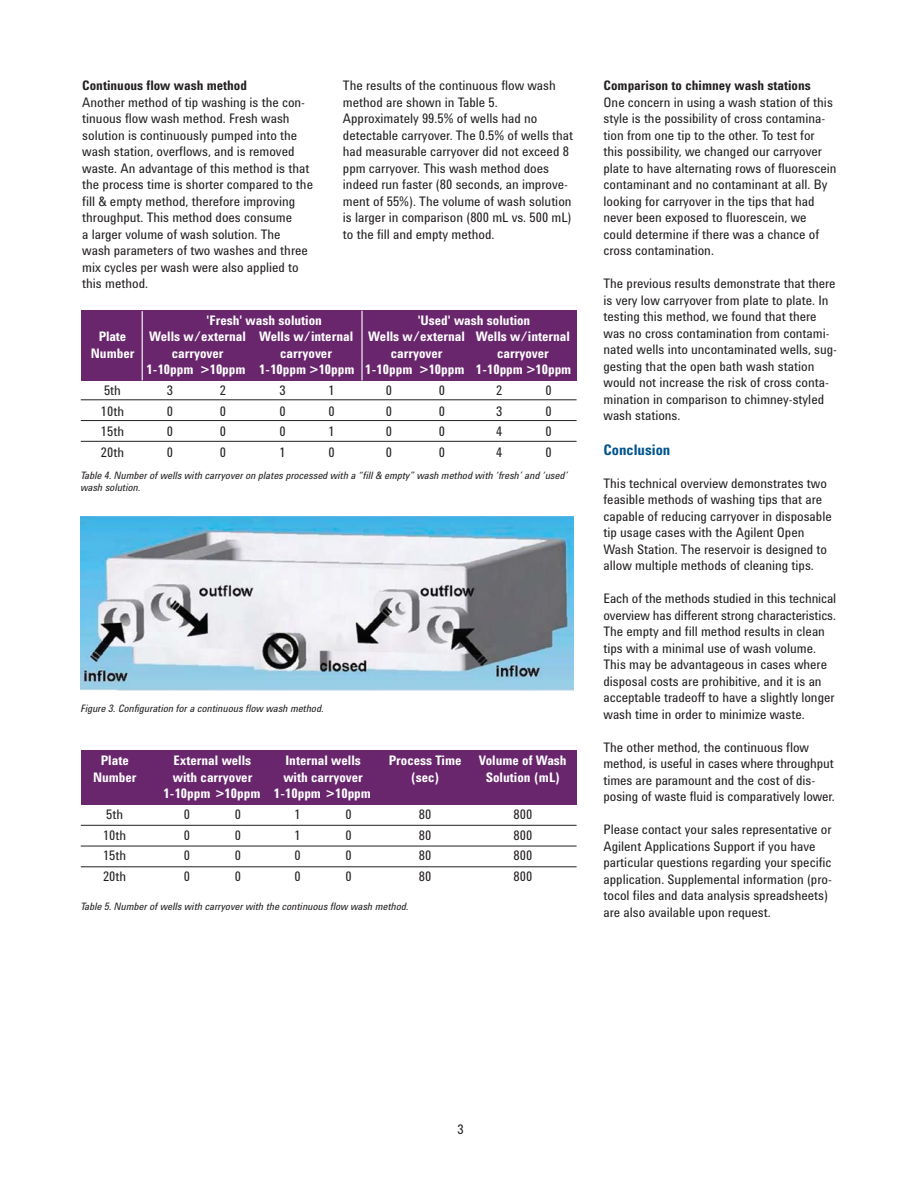
<style>
.page{position:relative;width:918px;height:1188px;background:#fff}
.page>*{position:absolute;margin:0;border:0;box-sizing:border-box;transform-origin:0 0}
.t1{font:700 15px "Agilent Cond";color:#00538e}
.t2{font:13.5px/16.5px "Agilent Cond";color:#231f20}
.t3{font:700 13.5px/16.5px "Agilent Cond";color:#fff}
.t4{font:700 13.5px "Agilent Cond";color:#231f20}
.t5{font:italic 10.5px/12px "Agilent Cond";color:#231f20}
</style>
<div class="page">
<div style="left:81px;top:751px;width:496px;height:54px;background:#69266d"></div>
<div style="left:81px;top:311px;width:496px;height:70px;background:#69266d"></div>
<img style="left:81px;top:517px;width:492px;height:174px">
<hr style="left:142px;top:311px;width:1px;height:69px;background:#fff">
<hr style="left:361px;top:311px;width:2px;height:69px;background:#fff">
<hr style="left:81px;top:399px;width:496px;height:1px;background:#231f20">
<hr style="left:81px;top:420px;width:496px;height:1px;background:#231f20">
<hr style="left:81px;top:441px;width:496px;height:1px;background:#231f20">
<hr style="left:81px;top:825px;width:496px;height:1px;background:#231f20">
<hr style="left:81px;top:846px;width:496px;height:1px;background:#231f20">
<hr style="left:81px;top:866px;width:496px;height:1px;background:#231f20">
<p class="t4" style="left:82px;top:80px;width:166px">Continuous flow wash method</p>
<p class="t2" style="left:82px;top:95px;width:232px">Another method of tip washing is the con&shy;tinuous flow wash method. Fresh wash solution is continuously pumped into the wash station, overflows, and is removed waste. An advantage of this method is that the process time is shorter compared to the fill &amp; empty method, therefore improving throughput. This method does consume<br>a larger volume of wash solution. The<br>wash parameters of two washes and three mix cycles per wash were also applied to this method.</p>
<p class="t2" style="left:343px;top:78px;width:232px">The results of the continuous flow wash method are shown in Table 5.<br>Approximately 99.5% of wells had no detectable carryover. The 0.5% of wells that had measurable carryover did not exceed 8 ppm carryover. This wash method does indeed run faster (80 seconds, an improve&shy;ment of 55%). The volume of wash solution is larger in comparison (800 mL vs. 500 mL) to the fill and empty method.</p>
<p class="t4" style="left:604px;top:80px;width:209px">Comparison to chimney wash stations</p>
<p class="t2" style="left:604px;top:95px;width:235px">One concern in using a wash station of this style is the possibility of cross contamina&shy;tion from one tip to the other. To test for this possibility, we changed our carryover plate to have alternating rows of fluorescein contaminant and no contaminant at all. By looking for carryover in the tips that had never been exposed to fluorescein, we could determine if there was a chance of cross contamination.</p>
<p class="t2" style="left:604px;top:276px;width:235px">The previous results demonstrate that there is very low carryover from plate to plate. In testing this method, we found that there was no cross contamination from contami&shy;nated wells into uncontaminated wells, sug&shy;gesting that the open bath wash station would not increase the risk of cross conta&shy;mination in comparison to chimney-styled wash stations.</p>
<p class="t1" style="left:604px;top:444px;width:68px">Conclusion</p>
<p class="t2" style="left:604px;top:476px;width:230px">This technical overview demonstrates two feasible methods of washing tips that are capable of reducing carryover in disposable tip usage cases with the Agilent Open Wash Station. The reservoir is designed to allow multiple methods of cleaning tips.</p>
<p class="t2" style="left:604px;top:591px;width:234px">Each of the methods studied in this technical overview has different strong characteristics.<br>The empty and fill method results in clean tips with a minimal use of wash volume.<br>This may be advantageous in cases where disposal costs are prohibitive, and it is an acceptable tradeoff to have a slightly longer wash time in order to minimize waste.</p>
<p class="t2" style="left:604px;top:740px;width:233px">The other method, the continuous flow method, is useful in cases where throughput times are paramount and the cost of dis&shy;posing of waste fluid is comparatively lower.</p>
<p class="t2" style="left:604px;top:822px;width:230px">Please contact your sales representative or Agilent Applications Support if you have particular questions regarding your specific application. Supplemental information (pro&shy;tocol files and data analysis spreadsheets) are also available upon request.</p>
<p class="t3" style="left:207px;top:313px;width:117px">'Fresh' wash solution</p>
<p class="t3" style="left:418px;top:313px;width:114px">'Used' wash solution</p>
<p class="t3" style="left:99px;top:329px;width:29px">Plate</p>
<p class="t3" style="left:149px;top:329px;width:422px">Wells w/external Wells w/internal Wells w/external Wells w/internal</p>
<p class="t3" style="left:91px;top:346px;width:45px">Number</p>
<p class="t3" style="left:172px;top:346px;width:53px">carryover</p>
<p class="t3" style="left:280px;top:346px;width:53px">carryover</p>
<p class="t3" style="left:391px;top:346px;width:53px">carryover</p>
<p class="t3" style="left:146px;top:346px;width:427px;text-indent:351px">carryover<br>1-10ppm &gt;10ppm 1-10ppm &gt;10ppm 1-10ppm &gt;10ppm 1-10ppm &gt;10ppm</p>
<p class="t2" style="left:104px;top:383px;width:18px">5th</p>
<p class="t2" style="left:167px;top:383px;width:8px">3</p>
<p class="t2" style="left:220px;top:383px;width:8px">2</p>
<p class="t2" style="left:279px;top:383px;width:8px">3</p>
<p class="t2" style="left:328px;top:383px;width:8px">1</p>
<p class="t2" style="left:386px;top:383px;width:8px">0</p>
<p class="t2" style="left:439px;top:383px;width:8px">0</p>
<p class="t2" style="left:496px;top:383px;width:8px">2</p>
<p class="t2" style="left:545px;top:383px;width:8px">0</p>
<p class="t2" style="left:101px;top:404px;width:25px">10th</p>
<p class="t2" style="left:167px;top:404px;width:8px">0</p>
<p class="t2" style="left:220px;top:404px;width:8px">0</p>
<p class="t2" style="left:279px;top:404px;width:8px">0</p>
<p class="t2" style="left:328px;top:404px;width:8px">0</p>
<p class="t2" style="left:386px;top:404px;width:8px">0</p>
<p class="t2" style="left:439px;top:404px;width:8px">0</p>
<p class="t2" style="left:496px;top:404px;width:8px">3</p>
<p class="t2" style="left:545px;top:404px;width:8px">0</p>
<p class="t2" style="left:101px;top:425px;width:25px">15th</p>
<p class="t2" style="left:167px;top:425px;width:8px">0</p>
<p class="t2" style="left:220px;top:425px;width:8px">0</p>
<p class="t2" style="left:279px;top:425px;width:8px">0</p>
<p class="t2" style="left:328px;top:425px;width:8px">1</p>
<p class="t2" style="left:386px;top:425px;width:8px">0</p>
<p class="t2" style="left:439px;top:425px;width:8px">0</p>
<p class="t2" style="left:496px;top:425px;width:8px">4</p>
<p class="t2" style="left:545px;top:425px;width:8px">0</p>
<p class="t2" style="left:101px;top:445px;width:25px">20th</p>
<p class="t2" style="left:167px;top:445px;width:8px">0</p>
<p class="t2" style="left:220px;top:445px;width:8px">0</p>
<p class="t2" style="left:280px;top:445px;width:8px">1</p>
<p class="t2" style="left:328px;top:445px;width:8px">0</p>
<p class="t2" style="left:386px;top:445px;width:8px">0</p>
<p class="t2" style="left:439px;top:445px;width:8px">0</p>
<p class="t2" style="left:496px;top:445px;width:8px">4</p>
<p class="t2" style="left:545px;top:445px;width:8px">0</p>
<p class="t5" style="left:81px;top:470px;width:489px">Table 4. Number of wells with carryover on plates processed with a “fill &amp; empty” wash method with ‘fresh’ and ‘used’ wash solution.</p>
<p class="t5" style="left:81px;top:703px;width:245px">Figure 3. Configuration for a continuous flow wash method.</p>
<p class="t3" style="left:101px;top:753px;width:29px">Plate</p>
<p class="t3" style="left:174px;top:753px;width:79px">External wells</p>
<p class="t3" style="left:285px;top:753px;width:77px">Internal wells</p>
<p class="t3" style="left:389px;top:753px;width:74px">Process Time</p>
<p class="t3" style="left:479px;top:753px;width:89px">Volume of Wash</p>
<p class="t3" style="left:93px;top:770px;width:45px">Number</p>
<p class="t3" style="left:173px;top:770px;width:81px">with carryover</p>
<p class="t3" style="left:283px;top:770px;width:81px">with carryover</p>
<p class="t3" style="left:411px;top:770px;width:30px">(sec)</p>
<p class="t3" style="left:486px;top:770px;width:76px">Solution (mL)</p>
<p class="t3" style="left:163px;top:786px;width:209px">1-10ppm &gt;10ppm 1-10ppm &gt;10ppm</p>
<p class="t2" style="left:106px;top:807px;width:18px">5th</p>
<p class="t2" style="left:184px;top:807px;width:8px">0</p>
<p class="t2" style="left:235px;top:807px;width:8px">0</p>
<p class="t2" style="left:294px;top:807px;width:8px">1</p>
<p class="t2" style="left:345px;top:807px;width:8px">0</p>
<p class="t2" style="left:419px;top:807px;width:14px">80</p>
<p class="t2" style="left:514px;top:807px;width:20px">800</p>
<p class="t2" style="left:103px;top:828px;width:25px">10th</p>
<p class="t2" style="left:184px;top:828px;width:8px">0</p>
<p class="t2" style="left:235px;top:828px;width:8px">0</p>
<p class="t2" style="left:294px;top:828px;width:8px">1</p>
<p class="t2" style="left:345px;top:828px;width:8px">0</p>
<p class="t2" style="left:419px;top:828px;width:14px">80</p>
<p class="t2" style="left:514px;top:828px;width:20px">800</p>
<p class="t2" style="left:103px;top:848px;width:25px">15th</p>
<p class="t2" style="left:184px;top:848px;width:8px">0</p>
<p class="t2" style="left:235px;top:848px;width:8px">0</p>
<p class="t2" style="left:294px;top:848px;width:8px">0</p>
<p class="t2" style="left:345px;top:848px;width:8px">0</p>
<p class="t2" style="left:419px;top:848px;width:14px">80</p>
<p class="t2" style="left:514px;top:848px;width:20px">800</p>
<p class="t2" style="left:103px;top:869px;width:25px">20th</p>
<p class="t2" style="left:184px;top:869px;width:8px">0</p>
<p class="t2" style="left:235px;top:869px;width:8px">0</p>
<p class="t2" style="left:294px;top:869px;width:8px">0</p>
<p class="t2" style="left:345px;top:869px;width:8px">0</p>
<p class="t2" style="left:419px;top:869px;width:14px">80</p>
<p class="t2" style="left:514px;top:869px;width:20px">800</p>
<p class="t5" style="left:81px;top:902px;width:329px">Table 5. Number of wells with carryover with the continuous flow wash method.</p>
<p class="t2" style="left:458px;top:1122px;width:8px">3</p>
</div>
